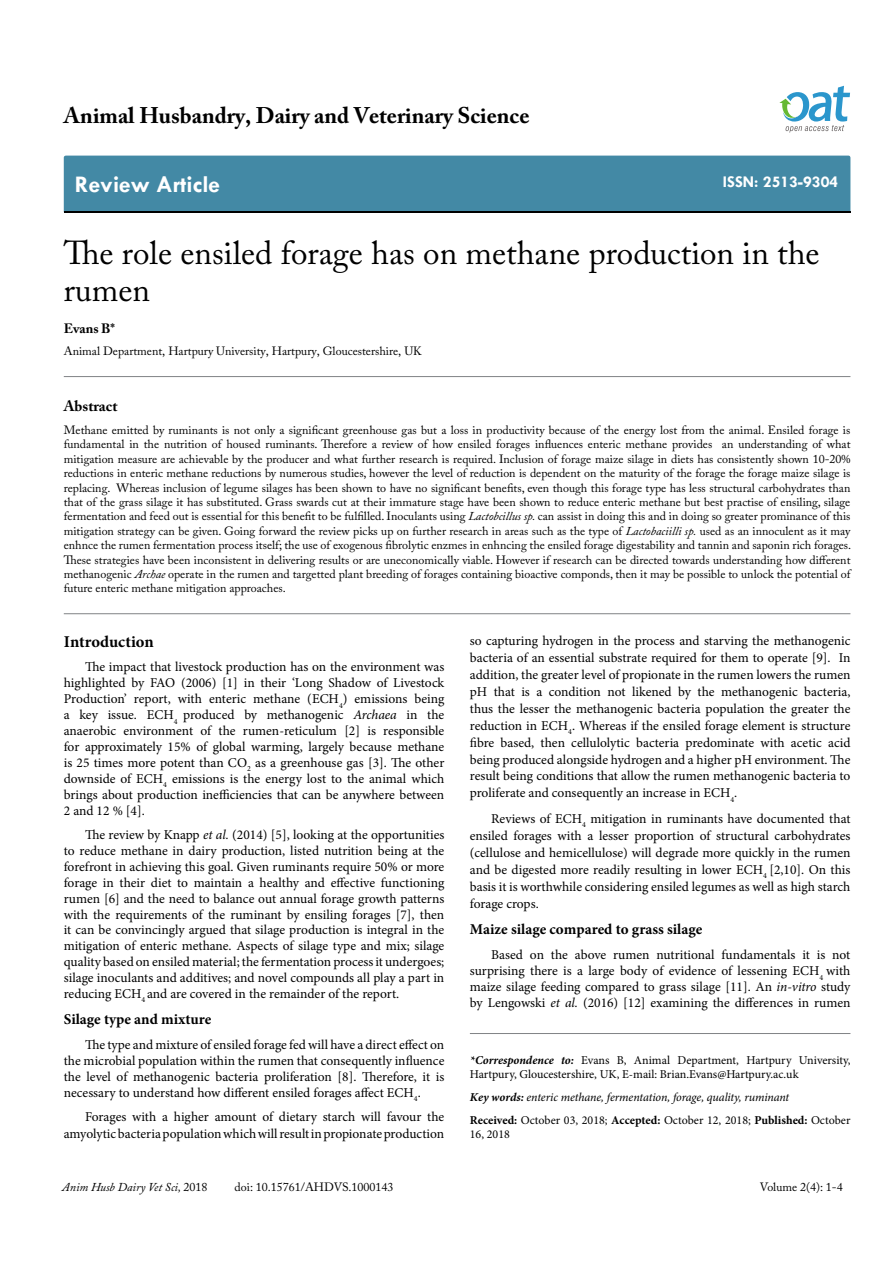
<style>
.page{position:relative;width:893px;height:1263px;background:#fff}
.page>*{position:absolute;margin:0;border:0;box-sizing:border-box;transform-origin:0 0}
.t1{font:33px/37.5px "Adobe Caslon Pro";color:#000}
.t2{font:700 24px "Tw Cen";color:#fff}
.t3{font:700 22.5px "Adobe Caslon Pro";color:#000}
.t4{font:700 16.5px "Tw Cen";color:#fff}
.t5{font:700 16.5px "Minion Pro";letter-spacing:-.005em;color:#000}
.t6{font:700 15px "Minion Pro";color:#000}
.t7{font:700 15px "Adobe Caslon Pro";color:#000}
.t8{font:13.5px/15.9px "Minion Pro";color:#000;text-align:justify}
.t9{font:700 13.5px "Adobe Caslon Pro";color:#000}
.t10{font:12px/14.4px "Adobe Caslon Pro";color:#000;text-align:justify}
.t11{font:12px/14.4px "Minion Pro";color:#000}
.t12{font:italic 12px/23px "Minion Pro";letter-spacing:-.01em;color:#000}
.t13{font:italic 12px "Adobe Caslon Pro";color:#000}
.s1{font-style:italic}
.s2{font-weight:700;font-style:italic}
.s3{font-weight:700}
.s4{font-weight:700;font-style:normal}
.s5{font-style:normal}
</style>
<div class="page">
<div style="left:64px;top:156px;width:786px;height:56px;background:#4389a5"></div>
<svg style="left:779px;top:86px;width:71px;height:47px"></svg>
<hr style="left:64px;top:376px;width:786px;height:1px;background:#808285">
<hr style="left:64px;top:613px;width:786px;height:1px;background:#808285">
<hr style="left:470px;top:1033px;width:380px;height:1px;background:#808285">
<h3 class="t3" style="left:64px;top:102px;width:467px">Animal Husbandry, Dairy and Veterinary Science</h3>
<h2 class="t2" style="left:75px;top:170px;width:147px">Review Article</h2>
<p class="t4" style="left:723px;top:172px;width:117px">ISSN: 2513-9304</p>
<h1 class="t1" style="left:64px;top:233px;width:757px">The role ensiled forage has on methane production in the rumen</h1>
<p class="t9" style="left:64px;top:320px;width:53px">Evans B*</p>
<p class="t10" style="left:64px;top:344px;width:360px">Animal Department, Hartpury University, Hartpury, Gloucestershire, UK</p>
<p class="t7" style="left:64px;top:397px;width:55px">Abstract</p>
<p class="t10" style="left:64px;top:423px;width:789px">Methane emitted by ruminants is not only a significant greenhouse gas but a loss in productivity because of the energy lost from the animal. Ensiled forage is fundamental in the nutrition of housed ruminants. Therefore a review of how ensiled forages influences enteric methane provides an understanding of what mitigation measure are achievable by the producer and what further research is required. Inclusion of forage maize silage in diets has consistently shown 10-20% reductions in enteric methane reductions by numerous studies, however the level of reduction is dependent on the maturity of the forage the forage maize silage is replacing. Whereas inclusion of legume silages has been shown to have no significant benefits, even though this forage type has less structural carbohydrates than that of the grass silage it has substituted. Grass swards cut at their immature stage have been shown to reduce enteric methane but best practise of ensiling, silage fermentation and feed out is essential for this benefit to be fulfilled. Inoculants using <span class="s1">Lactobcillus sp.</span> can assist in doing this and in doing so greater prominance of this mitigation strategy can be given. Going forward the review picks up on further research in areas such as the type of <span class="s1">Lactobaciilli sp.</span> used as an innoculent as it may enhnce the rumen fermentation process itself; the use of exogenous fibrolytic enzmes in enhncing the ensiled forage digestability and tannin and saponin rich forages.<br>These strategies have been inconsistent in delivering results or are uneconomically viable. However if research can be directed towards understanding how different methanogenic <span class="s1">Archae</span> operate in the rumen and targetted plant breeding of forages containing bioactive componds, then it may be possible to unlock the potential of future enteric methane mitigation approaches.</p>
<p class="t5" style="left:64px;top:630px;width:91px">Introduction</p>
<p class="t8" style="left:64px;top:659px;width:382px;text-indent:21px">The impact that livestock production has on the environment was highlighted by FAO (2006) [1] in their ‘Long Shadow of Livestock Production’ report, with enteric methane (ECH<sub>4</sub>) emissions being a key issue. ECH<sub>4</sub> produced by methanogenic <span class="s1">Archaea</span> in the anaerobic environment of the rumen-reticulum [2] is responsible for approximately 15% of global warming, largely because methane is 25 times more potent than CO<sub>2</sub> as a greenhouse gas [3]. The other downside of ECH<sub>4</sub> emissions is the energy lost to the animal which brings about production inefficiencies that can be anywhere between 2 and 12 % [4].</p>
<p class="t8" style="left:64px;top:827px;width:382px;text-indent:21px">The review by Knapp <span class="s1">et al.</span> (2014) [5], looking at the opportunities to reduce methane in dairy production, listed nutrition being at the forefront in achieving this goal. Given ruminants require 50% or more forage in their diet to maintain a healthy and effective functioning rumen [6] and the need to balance out annual forage growth patterns with the requirements of the ruminant by ensiling forages [7], then it can be convincingly argued that silage production is integral in the mitigation of enteric methane. Aspects of silage type and mix; silage quality based on ensiled material; the fermentation process it undergoes; silage inoculants and additives; and novel compounds all play a part in reducing ECH<sub>4</sub> and are covered in the remainder of the report.</p>
<p class="t6" style="left:64px;top:1009px;width:149px">Silage type and mixture</p>
<p class="t8" style="left:64px;top:1037px;width:382px;text-indent:21px">The type and mixture of ensiled forage fed will have a direct effect on the microbial population within the rumen that consequently influence the level of methanogenic bacteria proliferation [8]. Therefore, it is necessary to understand how different ensiled forages affect ECH<sub>4</sub>.</p>
<p class="t8" style="left:64px;top:1109px;width:382px;text-align:right">Forages with a higher amount of dietary starch will favour the amyolytic bacteria population which will result in propionate production</p>
<p class="t8" style="left:470px;top:632px;width:382px;line-height:17px">so capturing hydrogen in the process and starving the methanogenic bacteria of an essential substrate required for them to operate [9]. In addition, the greater level of propionate in the rumen lowers the rumen pH that is a condition not likened by the methanogenic bacteria, thus the lesser the methanogenic bacteria population the greater the reduction in ECH<sub>4</sub>. Whereas if the ensiled forage element is structure fibre based, then cellulolytic bacteria predominate with acetic acid being produced alongside hydrogen and a higher pH environment. The result being conditions that allow the rumen methanogenic bacteria to proliferate and consequently an increase in ECH<sub>4</sub>.</p>
<p class="t8" style="left:470px;top:810px;width:382px;line-height:17px;text-indent:21px">Reviews of ECH<sub>4</sub> mitigation in ruminants have documented that ensiled forages with a lesser proportion of structural carbohydrates (cellulose and hemicellulose) will degrade more quickly in the rumen and be digested more readily resulting in lower ECH<sub>4</sub> [2,10]. On this basis it is worthwhile considering ensiled legumes as well as high starch forage crops.</p>
<p class="t6" style="left:470px;top:919px;width:234px">Maize silage compared to grass silage</p>
<p class="t8" style="left:470px;top:946px;width:382px;text-indent:21px">Based on the above rumen nutritional fundamentals it is not surprising there is a large body of evidence of lessening ECH<sub>4</sub> with maize silage feeding compared to grass silage [11]. An <span class="s1">in-vitro</span> study by Lengowski <span class="s1">et al.</span> (2016) [12] examining the differences in rumen</p>
<p class="t11" style="left:470px;top:1052px;width:382px"><span class="s2">*Correspondence to:</span> Evans B, Animal Department, Hartpury University,<br>Hartpury, Gloucestershire, UK, E-mail: Brian.Evans@Hartpury.ac.uk</p>
<p class="t12" style="left:470px;top:1085px;width:382px"><span class="s3">Key words:</span> enteric methane, fermentation, forage, quality, ruminant<br><span class="s4">Received:</span> <span class="s5">October 03, 2018;</span> <span class="s4">Accepted:</span> <span class="s5">October 12, 2018;</span> <span class="s4">Published:</span> <span class="s5">October</span></p>
<p class="t11" style="left:470px;top:1127px;width:42px">16, 2018</p>
<p class="t13" style="left:62px;top:1180px;width:147px">Anim Husb Dairy Vet Sci, <span class="s5">2018</span></p>
<p class="t10" style="left:235px;top:1180px;width:160px">doi: 10.15761/AHDVS.1000143</p>
<p class="t10" style="left:760px;top:1180px;width:84px">Volume 2(4): 1-4</p>
</div>
